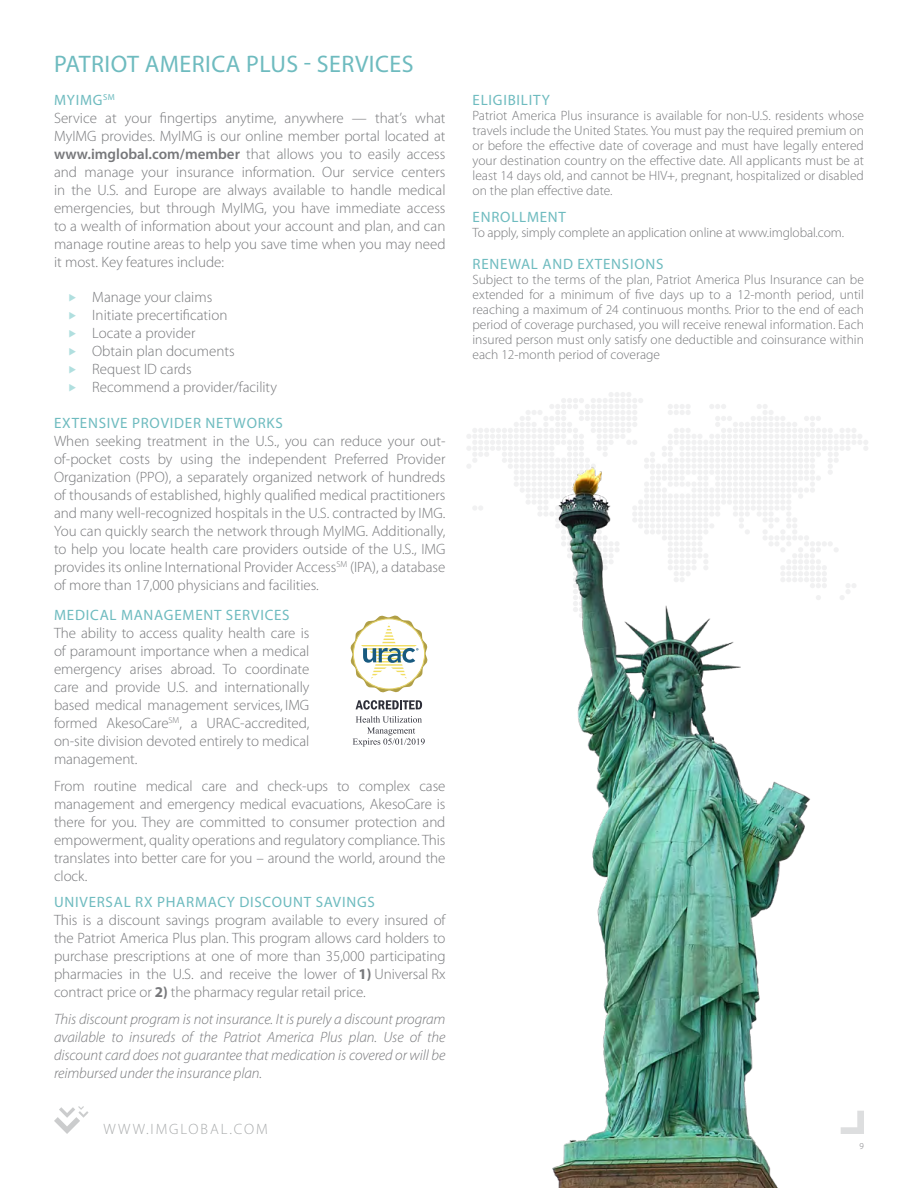
<style>
.page{position:relative;width:918px;height:1188px;background:#fff}
.page>*{position:absolute;margin:0;border:0;box-sizing:border-box;transform-origin:0 0}
.t1{font:24px "Myriad Pro";letter-spacing:.02em;color:#6ebbbf}
.t2{font:300 15px/18px "Myriad Pro";color:#77787b;text-align:justify}
.t3{font:italic 300 15px/18px "Myriad Pro";letter-spacing:-.005em;color:#77787b;text-align:justify}
.t4{font:15px "Myriad Pro";letter-spacing:.05em;color:#6ebbbf}
.t5{font:300 15px "Myriad Pro";letter-spacing:.13em;color:#a9abac}
.t6{font:300 13.5px/15px "Myriad Pro";color:#77787b;text-align:justify}
.t7{font:300 9px "Myriad Pro";color:#77787b}
.s1{font-weight:400;color:#6ebbbf}
.s2{font-weight:600}
.s3{font-weight:700}
</style>
<div class="page">
<svg style="left:353px;top:716px;width:72px;height:31px"></svg>
<svg style="left:351px;top:616px;width:76px;height:77px"></svg>
<svg style="left:356px;top:700px;width:66px;height:10px"></svg>
<svg style="left:54px;top:1106px;width:35px;height:28px"></svg>
<svg style="left:467px;top:392px;width:395px;height:47px"></svg>
<img style="left:467px;top:440px;width:401px;height:748px">
<h1 class="t1" style="left:54px;top:49px;width:361px">PATRIOT AMERICA PLUS - SERVICES</h1>
<p class="t2" style="left:54px;top:92px;width:393px;text-align:left"><span class="s1">MYIMG</span><sup>SM<br></sup>Service at your fingertips anytime, anywhere — that’s what MyIMG provides. MyIMG is our online member portal located at <span class="s2">www.imglobal.com/member</span> that allows you to easily access and manage your insurance information. Our service centers in the U.S. and Europe are always available to handle medical emergencies, but through MyIMG, you have immediate access to a wealth of information about your account and plan, and can manage routine areas to help you save time when you may need it most. Key features include:</p>
<p class="t2" style="left:92px;top:288px;width:186px;text-align:left">Manage your claims<br>Initiate precertification<br>Locate a provider<br>Obtain plan documents<br>Request ID cards<br>Recommend a provider/facility</p>
<p class="t4" style="left:54px;top:413px;width:230px">EXTENSIVE PROVIDER NETWORKS</p>
<p class="t2" style="left:54px;top:432px;width:393px">When seeking treatment in the U.S., you can reduce your out&shy;of-pocket costs by using the independent Preferred Provider Organization (PPO), a separately organized network of hundreds of thousands of established, highly qualified medical practitioners and many well-recognized hospitals in the U.S. contracted by IMG.<br>You can quickly search the network through MyIMG. Additionally, to help you locate health care providers outside of the U.S., IMG provides its online International Provider Access<sup>SM</sup> (IPA), a database of more than 17,000 physicians and facilities.</p>
<p class="t4" style="left:54px;top:606px;width:237px">MEDICAL MANAGEMENT SERVICES</p>
<p class="t2" style="left:54px;top:625px;width:257px">The ability to access quality health care is of paramount importance when a medical emergency arises abroad. To coordinate care and provide U.S. and internationally based medical management services, IMG formed AkesoCare<sup>SM</sup>, a URAC-accredited, on-site division devoted entirely to medical management.</p>
<p class="t2" style="left:54px;top:777px;width:393px">From routine medical care and check-ups to complex case management and emergency medical evacuations, AkesoCare is there for you. They are committed to consumer protection and empowerment, quality operations and regulatory compliance. This translates into better care for you – around the world, around the clock.</p>
<p class="t4" style="left:54px;top:893px;width:322px">UNIVERSAL RX PHARMACY DISCOUNT SAVINGS</p>
<p class="t2" style="left:54px;top:912px;width:393px">This is a discount savings program available to every insured of the Patriot America Plus plan. This program allows card holders to purchase prescriptions at one of more than 35,000 participating pharmacies in the U.S. and receive the lower of <span class="s3">1)</span> Universal Rx contract price or <span class="s3">2)</span> the pharmacy regular retail price.</p>
<p class="t3" style="left:54px;top:1010px;width:393px">This discount program is not insurance. It is purely a discount program available to insureds of the Patriot America Plus plan. Use of the discount card does not guarantee that medication is covered or will be reimbursed under the insurance plan.</p>
<p class="t5" style="left:104px;top:1121px;width:166px">WWW.IMGLOBAL.COM</p>
<p class="t4" style="left:473px;top:91px;width:79px">ELIGIBILITY</p>
<p class="t6" style="left:472px;top:109px;width:393px">Patriot America Plus insurance is available for non-U.S. residents whose travels include the United States. You must pay the required premium on or before the effective date of coverage and must have legally entered your destination country on the effective date. All applicants must be at least 14 days old, and cannot be HIV+, pregnant, hospitalized or disabled on the plan effective date.</p>
<p class="t4" style="left:473px;top:208px;width:95px">ENROLLMENT</p>
<p class="t6" style="left:472px;top:225px;width:373px">To apply, simply complete an application online at www.imglobal.com.</p>
<p class="t4" style="left:473px;top:255px;width:192px">RENEWAL AND EXTENSIONS</p>
<p class="t6" style="left:472px;top:272px;width:393px">Subject to the terms of the plan, Patriot America Plus Insurance can be extended for a minimum of five days up to a 12-month period, until reaching a maximum of 24 continuous months. Prior to the end of each period of coverage purchased, you will receive renewal information. Each insured person must only satisfy one deductible and coinsurance within each 12-month period of coverage</p>
<p class="t7" style="left:860px;top:1141px;width:6px">9</p>
</div>
